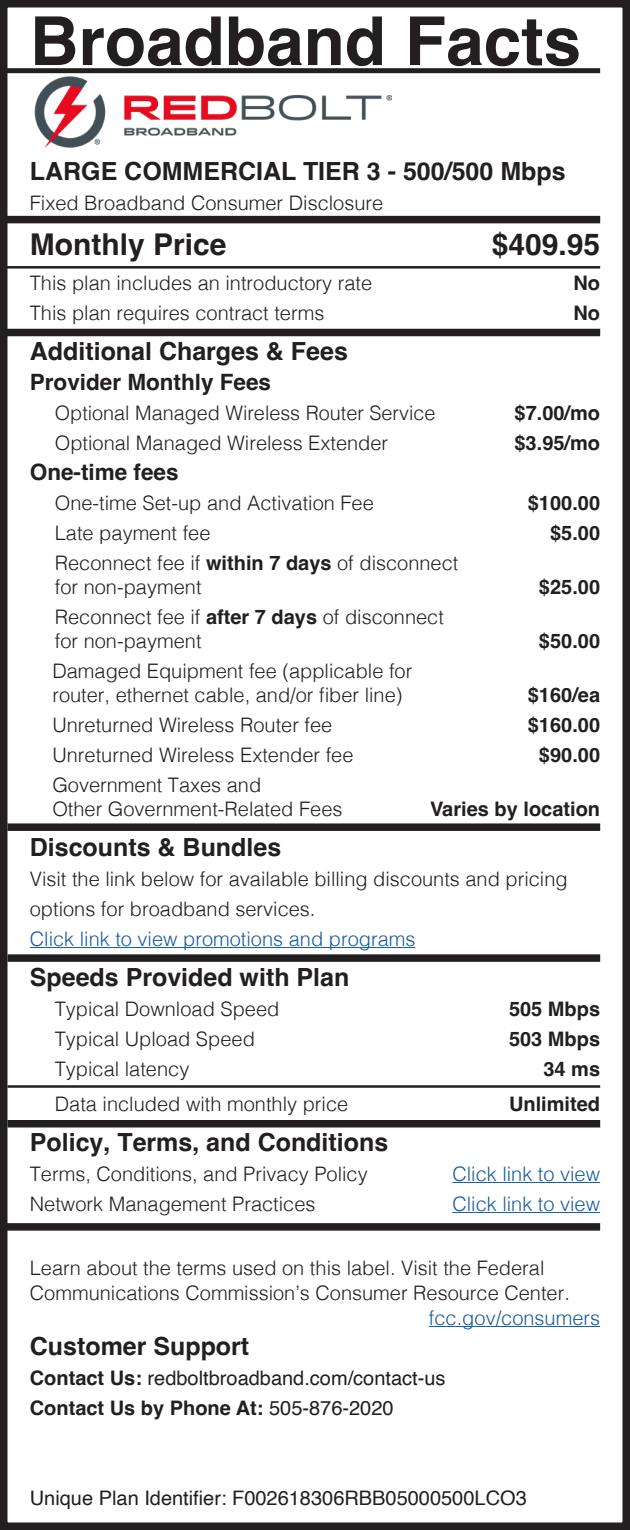
<style>
.page{position:relative;width:630px;height:1530px;background:#fff}
.page>*{position:absolute;margin:0;border:0;box-sizing:border-box;transform-origin:0 0}
.t1{font:700 67.5px "Helvetica";color:#231f20}
.t2{font:700 30px "Helvetica";color:#231f20}
.t3{font:700 25px "Helvetica";color:#231f20}
.t4{font:700 22.5px "Helvetica";color:#231f20}
.t5{font:300 20px/30px "Helvetica";color:#231f20}
.t6{font:700 20px "Helvetica";color:#231f20}
.t7{font:20px "Helvetica";color:#231f20}
.t8{font:300 20px "Helvetica";color:#175d9e}
.s1{font-weight:700}
.s2{font-weight:400}
</style>
<div class="page">
<hr style="left:30px;top:947px;width:385px;height:1px;background:#175d9e">
<hr style="left:452px;top:1182px;width:148px;height:1px;background:#175d9e">
<hr style="left:452px;top:1212px;width:148px;height:1px;background:#175d9e">
<hr style="left:429px;top:1326px;width:171px;height:1px;background:#175d9e">
<div style="left:0;top:0;width:630px;height:1530px;border:8px solid #231f20"></div>
<div style="left:6px;top:329px;width:594px;height:7px;background:#231f20"></div>
<div style="left:8px;top:823px;width:592px;height:8px;background:#231f20"></div>
<div style="left:6px;top:216px;width:594px;height:7px;background:#231f20"></div>
<img style="left:35px;top:76px;width:356px;height:72px">
<div style="left:8px;top:954px;width:592px;height:8px;background:#231f20"></div>
<hr style="left:6px;top:266px;width:594px;height:3px;background:#231f20">
<div style="left:8px;top:1120px;width:592px;height:8px;background:#231f20"></div>
<div style="left:4px;top:1223px;width:596px;height:8px;background:#231f20"></div>
<div style="left:6px;top:68px;width:594px;height:5px;background:#231f20"></div>
<hr style="left:8px;top:1085px;width:592px;height:3px;background:#231f20">
<p class="t1" style="left:30px;top:0;width:553px">Broadband Facts</p>
<p class="t3" style="left:30px;top:156px;width:537px">LARGE COMMERCIAL TIER 3 - 500/500 Mbps</p>
<p class="t5" style="left:30px;top:187px;width:355px">Fixed Broadband Consumer Disclosure</p>
<p class="t2" style="left:30px;top:226px;width:198px">Monthly Price</p>
<p class="t2" style="left:492px;top:226px;width:110px">$409.95</p>
<p class="t5" style="left:30px;top:267px;width:344px">This plan includes an introductory rate</p>
<p class="t6" style="left:573px;top:271px;width:28px">No</p>
<p class="t5" style="left:30px;top:297px;width:296px">This plan requires contract terms</p>
<p class="t6" style="left:573px;top:301px;width:28px">No</p>
<p class="t3" style="left:30px;top:336px;width:320px">Additional Charges &amp; Fees</p>
<p class="t4" style="left:30px;top:368px;width:243px">Provider Monthly Fees</p>
<p class="t5" style="left:55px;top:397px;width:382px">Optional Managed Wireless Router Service</p>
<p class="t6" style="left:515px;top:401px;width:87px">$7.00/mo</p>
<p class="t5" style="left:55px;top:427px;width:335px">Optional Managed Wireless Extender</p>
<p class="t6" style="left:515px;top:431px;width:87px">$3.95/mo</p>
<p class="t4" style="left:30px;top:458px;width:150px">One-time fees</p>
<p class="t5" style="left:55px;top:487px;width:321px">One-time Set-up and Activation Fee</p>
<p class="t6" style="left:528px;top:491px;width:74px">$100.00</p>
<p class="t5" style="left:55px;top:517px;width:157px">Late payment fee</p>
<p class="t6" style="left:550px;top:521px;width:52px">$5.00</p>
<p class="t5" style="left:55px;top:547px;width:405px">Reconnect fee if <span class="s1">within 7 days</span> of disconnect</p>
<p class="t5" style="left:55px;top:571px;width:148px">for non-payment</p>
<p class="t6" style="left:539px;top:575px;width:63px">$25.00</p>
<p class="t5" style="left:55px;top:601px;width:391px">Reconnect fee if <span class="s1">after 7 days</span> of disconnect</p>
<p class="t5" style="left:55px;top:625px;width:148px">for non-payment</p>
<p class="t6" style="left:539px;top:629px;width:63px">$50.00</p>
<p class="t5" style="left:52px;top:655px;width:362px">Damaged Equipment fee (applicable for</p>
<p class="t5" style="left:52px;top:679px;width:352px">router, ethernet cable, and/or fiber line)</p>
<p class="t6" style="left:528px;top:683px;width:74px">$160/ea</p>
<p class="t5" style="left:52px;top:709px;width:282px">Unreturned Wireless Router fee</p>
<p class="t6" style="left:528px;top:713px;width:74px">$160.00</p>
<p class="t5" style="left:52px;top:739px;width:303px">Unreturned Wireless Extender fee</p>
<p class="t6" style="left:539px;top:743px;width:63px">$90.00</p>
<p class="t5" style="left:52px;top:769px;width:210px">Government Taxes and</p>
<p class="t5" style="left:52px;top:793px;width:292px">Other Government-Related Fees</p>
<p class="t6" style="left:430px;top:797px;width:172px">Varies by location</p>
<p class="t3" style="left:30px;top:832px;width:253px">Discounts &amp; Bundles</p>
<p class="t5" style="left:30px;top:863px;width:539px">Visit the link below for available billing discounts and pricing options for broadband services.</p>
<p class="t8" style="left:30px;top:922px;width:387px">Click link to view promotions and programs</p>
<p class="t3" style="left:30px;top:962px;width:321px">Speeds Provided with Plan</p>
<p class="t5" style="left:55px;top:993px;width:226px">Typical Download Speed</p>
<p class="t6" style="left:509px;top:997px;width:93px">505 Mbps</p>
<p class="t5" style="left:55px;top:1023px;width:202px">Typical Upload Speed</p>
<p class="t6" style="left:509px;top:1027px;width:93px">503 Mbps</p>
<p class="t5" style="left:55px;top:1053px;width:136px">Typical latency</p>
<p class="t6" style="left:543px;top:1057px;width:58px">34 ms</p>
<p class="t5" style="left:55px;top:1088px;width:295px">Data included with monthly price</p>
<p class="t6" style="left:509px;top:1092px;width:93px">Unlimited</p>
<p class="t3" style="left:30px;top:1127px;width:360px">Policy, Terms, and Conditions</p>
<p class="t5" style="left:30px;top:1158px;width:339px">Terms, Conditions, and Privacy Policy</p>
<p class="t8" style="left:452px;top:1157px;width:149px">Click link to view</p>
<p class="t5" style="left:30px;top:1188px;width:287px">Network Management Practices</p>
<p class="t8" style="left:452px;top:1187px;width:149px">Click link to view</p>
<p class="t5" style="left:30px;top:1254px;width:542px;line-height:25px">Learn about the terms used on this label. Visit the Federal<br>Communications Commission’s Consumer Resource Center.</p>
<p class="t8" style="left:429px;top:1301px;width:173px">fcc.gov/consumers</p>
<p class="t3" style="left:30px;top:1331px;width:221px">Customer Support</p>
<p class="t7" style="left:30px;top:1363px;width:417px"><span class="s1">Contact Us:</span> redboltbroadband.com/contact-us</p>
<p class="t6" style="left:30px;top:1396px;width:365px">Contact Us by Phone At: <span class="s2">505-876-2020</span></p>
<p class="t7" style="left:30px;top:1483px;width:498px">Unique Plan Identifier: F002618306RBB05000500LCO3</p>
</div>
